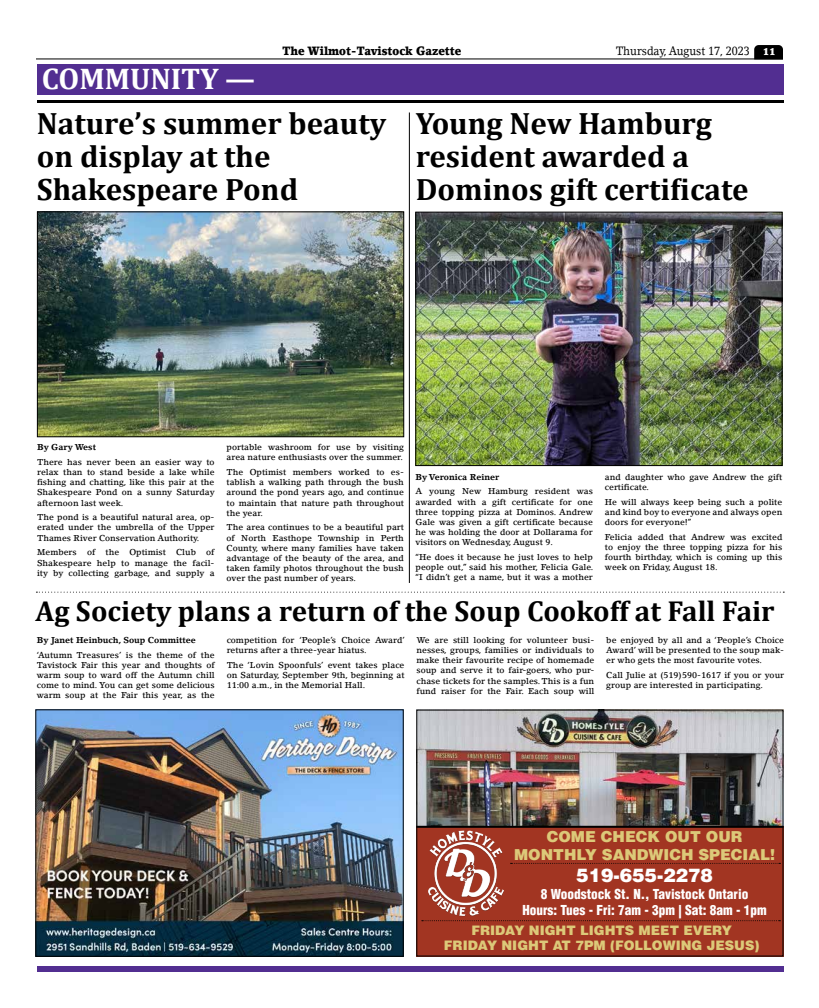
<style>
.page{position:relative;width:819px;height:1008px;background:#fff}
.page>*{position:absolute;margin:0;border:0;box-sizing:border-box;transform-origin:0 0}
.t1{font:700 31px/33px "Cambria";color:#000}
.t2{font:700 30px "Cambria";color:#fff}
.t3{font:700 29px "Cambria";color:#000}
.t4{font:900 18.8px "Helvetica LT Std";color:#fff}
.t5{font:900 15.1px/18.2px "Helvetica LT Std";color:#dcc979;text-align:center}
.t6{font:900 condensed 13.4px/16.1px "Helvetica LT Std";color:#fff;text-align:center}
.t7{font:900 13.1px/15.7px "Helvetica LT Std";color:#dcc979;text-align:center}
.t8{font:900 12px "Lino Letter Std";color:#000;scale:.9 1}
.t9{font:12px "Lino Letter Std";color:#000;scale:.9 1}
.t10{font:500 8.5px/10.2px "Lino Letter Std";color:#000;text-align:justify}
.t11{font:700 8.5px "Lino Letter Std";color:#000}
.s1{font-weight:900;font-size:10px;color:#fff}
</style>
<div class="page">
<hr style="left:36px;top:58px;width:747px;height:1px;background:#000">
<svg style="left:754px;top:45px;width:29px;height:14px"></svg>
<div style="left:37px;top:966px;width:747px;height:6px;background:#522e91"></div>
<div style="left:37px;top:64px;width:747px;height:31px;background:#522e91"></div>
<hr style="left:37px;top:100px;width:747px;height:3px;background:#000">
<img style="left:418px;top:712px;width:364px;height:114px">
<div style="left:416px;top:826px;width:368px;height:131px;background:#a23522"></div>
<img style="left:429px;top:831px;width:75px;height:85px">
<hr style="left:416px;top:826px;width:368px;height:2px;background:#000">
<svg style="left:511px;top:863px;width:269px;height:1px"></svg>
<svg style="left:422px;top:920px;width:358px;height:1px"></svg>
<img style="left:38px;top:712px;width:363px;height:243px">
<div style="left:36px;top:710px;width:367px;height:247px;border:1px solid #000"></div>
<img style="left:39px;top:214px;width:363px;height:221px">
<div style="left:37px;top:212px;width:367px;height:225px;border:1px solid #000"></div>
<img style="left:418px;top:214px;width:362px;height:250px">
<div style="left:416px;top:212px;width:366px;height:254px;border:1px solid #000"></div>
<hr style="left:409px;top:113px;width:1px;height:470px;background:#000">
<svg style="left:36px;top:592px;width:748px;height:1px"></svg>
<h2 class="t2" style="left:42px;top:58px;width:215px">COMMUNITY —</h2>
<h3 class="t8" style="left:282px;top:43px;width:201px">The Wilmot-Tavistock Gazette</h3>
<h3 class="t9" style="left:616px;top:43px;width:179px">Thursday, August 17, 2023 <span class="s1">11</span></h3>
<h1 class="t1" style="left:37px;top:106px;width:351px">Nature’s summer beauty on display at the<br>Shakespeare Pond</h1>
<h1 class="t1" style="left:416px;top:106px;width:334px">Young New Hamburg resident awarded a<br>Dominos gift certificate</h1>
<p class="t11" style="left:37px;top:442px;width:60px">By Gary West</p>
<p class="t10" style="left:37px;top:457px;width:179px">There has never been an easier way to relax than to stand beside a lake while fishing and chatting, like this pair at the Shakespeare Pond on a sunny Saturday afternoon last week.</p>
<p class="t10" style="left:37px;top:512px;width:179px">The pond is a beautiful natural area, op&shy;erated under the umbrella of the Upper Thames River Conservation Authority.</p>
<p class="t10" style="left:37px;top:547px;width:179px">Members of the Optimist Club of Shakespeare help to manage the facil&shy;ity by collecting garbage, and supply a</p>
<p class="t10" style="left:227px;top:442px;width:179px">portable washroom for use by visiting area nature enthusiasts over the summer.</p>
<p class="t10" style="left:227px;top:467px;width:179px">The Optimist members worked to es&shy;tablish a walking path through the bush around the pond years ago, and continue to maintain that nature path throughout the year.</p>
<p class="t10" style="left:227px;top:522px;width:179px">The area continues to be a beautiful part of North Easthope Township in Perth County, where many families have taken advantage of the beauty of the area, and taken family photos throughout the bush over the past number of years.</p>
<p class="t11" style="left:416px;top:471px;width:85px">By Veronica Reiner</p>
<p class="t10" style="left:416px;top:486px;width:179px">A young New Hamburg resident was awarded with a gift certificate for one three topping pizza at Dominos. Andrew Gale was given a gift certificate because he was holding the door at Dollarama for visitors on Wednesday, August 9.</p>
<p class="t10" style="left:416px;top:552px;width:179px">“He does it because he just loves to help people out,” said his mother, Felicia Gale. “I didn’t get a name, but it was a mother</p>
<p class="t10" style="left:605px;top:472px;width:179px">and daughter who gave Andrew the gift certificate.</p>
<p class="t10" style="left:605px;top:496px;width:179px">He will always keep being such a polite and kind boy to everyone and always open doors for everyone!”</p>
<p class="t10" style="left:605px;top:531px;width:179px">Felicia added that Andrew was excited to enjoy the three topping pizza for his fourth birthday, which is coming up this week on Friday, August 18.</p>
<h3 class="t3" style="left:36px;top:591px;width:741px">Ag Society plans a return of the Soup Cookoff at Fall Fair</h3>
<p class="t11" style="left:37px;top:635px;width:160px">By Janet Heinbuch, Soup Committee</p>
<p class="t10" style="left:37px;top:649px;width:179px">‘Autumn Treasures’ is the theme of the Tavistock Fair this year and thoughts of warm soup to ward off the Autumn chill come to mind. You can get some delicious warm soup at the Fair this year, as the</p>
<p class="t10" style="left:227px;top:635px;width:180px">competition for ‘People’s Choice Award’ returns after a three-year hiatus.</p>
<p class="t10" style="left:227px;top:660px;width:179px">The ‘Lovin Spoonfuls’ event takes place on Saturday, September 9th, beginning at 11:00 a.m., in the Memorial Hall.</p>
<p class="t10" style="left:417px;top:635px;width:179px">We are still looking for volunteer busi&shy;nesses, groups, families or individuals to make their favourite recipe of homemade soup and serve it to fair-goers, who pur&shy;chase tickets for the samples. This is a fun fund raiser for the Fair. Each soup will</p>
<p class="t10" style="left:606px;top:635px;width:179px">be enjoyed by all and a ‘People’s Choice Award’ will be presented to the soup mak&shy;er who gets the most favourite votes.</p>
<p class="t10" style="left:606px;top:670px;width:179px">Call Julie at (519)590-1617 if you or your group are interested in participating.</p>
<h3 class="t5" style="left:514px;top:827px;width:263px">COME CHECK OUT OUR<br>MONTHLY SANDWICH SPECIAL!</h3>
<h3 class="t4" style="left:576px;top:863px;width:138px">519-655-2278</h3>
<h3 class="t6" style="left:522px;top:885px;width:246px">8 Woodstock St. N., Tavistock Ontario<br>Hours: Tues - Fri: 7am - 3pm | Sat: 8am - 1pm</h3>
<h3 class="t7" style="left:444px;top:922px;width:317px">FRIDAY NIGHT LIGHTS MEET EVERY<br>FRIDAY NIGHT AT 7PM (FOLLOWING JESUS)</h3>
</div>
